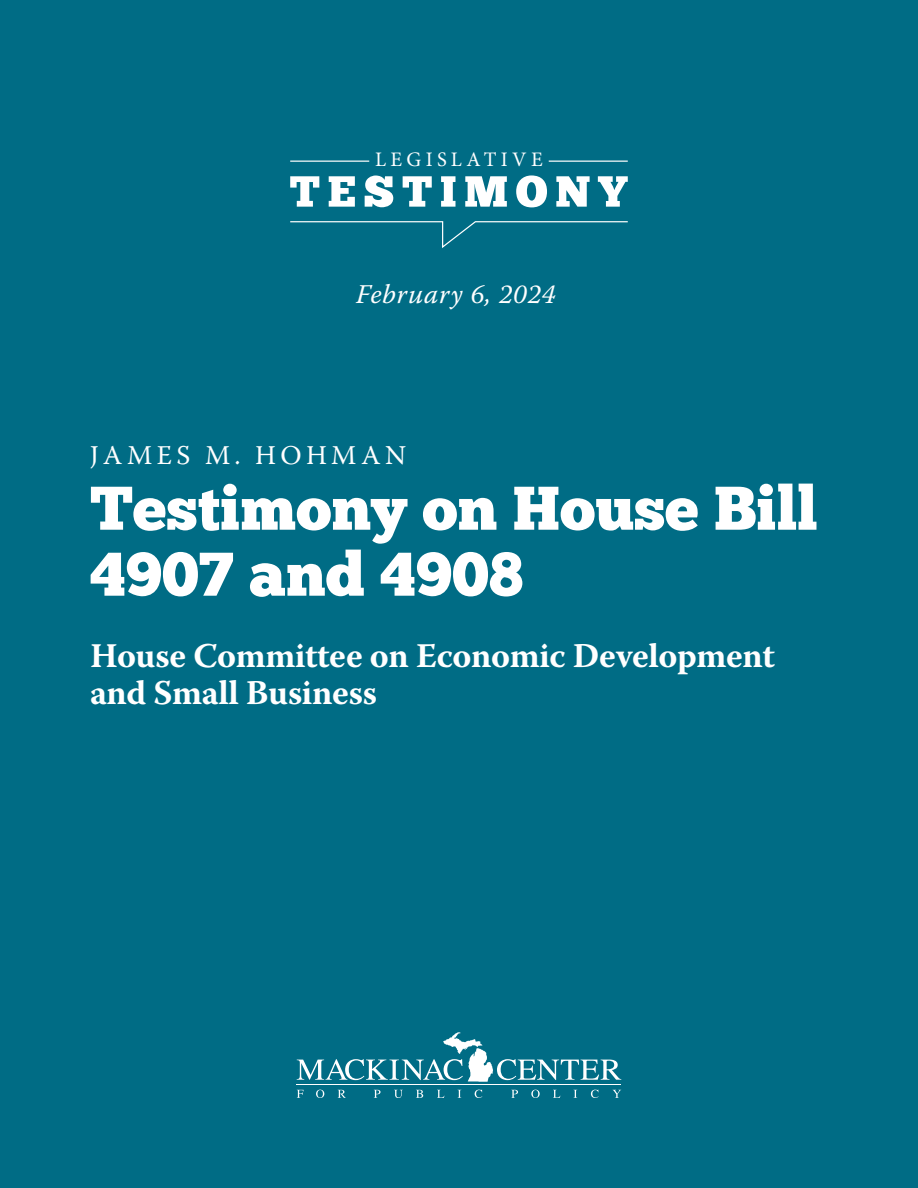
<style>
.page{position:relative;width:918px;height:1188px;background:#006c85}
.page>*{position:absolute;margin:0;border:0;box-sizing:border-box;transform-origin:0 0}
.t1{font:61.5px/66px "Chunk Five";color:#fff}
.t2{font:700 34.5px/37.5px "Warnock Pro";letter-spacing:-.01em;color:#fff}
.t3{font:italic 27px "Warnock Pro";letter-spacing:.025em;color:#fff}
.t4{font:27px "Warnock Pro";letter-spacing:.165em;color:#fff}
.t5{font:20.7px "Minion Pro";letter-spacing:.21em;color:#fff}
</style>
<div class="page">
<svg style="left:297px;top:1090px;width:7px;height:8px"></svg>
<svg style="left:316px;top:1090px;width:8px;height:8px"></svg>
<svg style="left:338px;top:1090px;width:8px;height:8px"></svg>
<svg style="left:374px;top:1090px;width:7px;height:8px"></svg>
<svg style="left:394px;top:1090px;width:9px;height:8px"></svg>
<svg style="left:416px;top:1090px;width:7px;height:8px"></svg>
<svg style="left:437px;top:1090px;width:7px;height:8px"></svg>
<svg style="left:458px;top:1090px;width:3px;height:8px"></svg>
<svg style="left:475px;top:1090px;width:7px;height:8px"></svg>
<svg style="left:511px;top:1090px;width:7px;height:8px"></svg>
<svg style="left:531px;top:1090px;width:9px;height:8px"></svg>
<svg style="left:553px;top:1090px;width:7px;height:8px"></svg>
<svg style="left:574px;top:1090px;width:3px;height:8px"></svg>
<svg style="left:591px;top:1090px;width:8px;height:8px"></svg>
<svg style="left:613px;top:1090px;width:8px;height:8px"></svg>
<hr style="left:297px;top:1084px;width:324px;height:1px;background:#fff">
<svg style="left:297px;top:1032px;width:324px;height:50px"></svg>
<svg style="left:290px;top:175px;width:338px;height:32px"></svg>
<svg style="left:290px;top:221px;width:338px;height:27px"></svg>
<hr style="left:290px;top:161px;width:79px;height:1px;background:#fff">
<hr style="left:549px;top:161px;width:79px;height:1px;background:#fff">
<p class="t5" style="left:375px;top:146px;width:169px">LEGISLATIVE</p>
<p class="t3" style="left:356px;top:278px;width:201px">February 6, 2024</p>
<p class="t4" style="left:90px;top:439px;width:317px">JAMES M. HOHMAN</p>
<h1 class="t1" style="left:90px;top:475px;width:729px">Testimony on House Bill<br>4907 and 4908</h1>
<p class="t2" style="left:90px;top:636px;width:686px">House Committee on Economic Development and Small Business</p>
</div>
